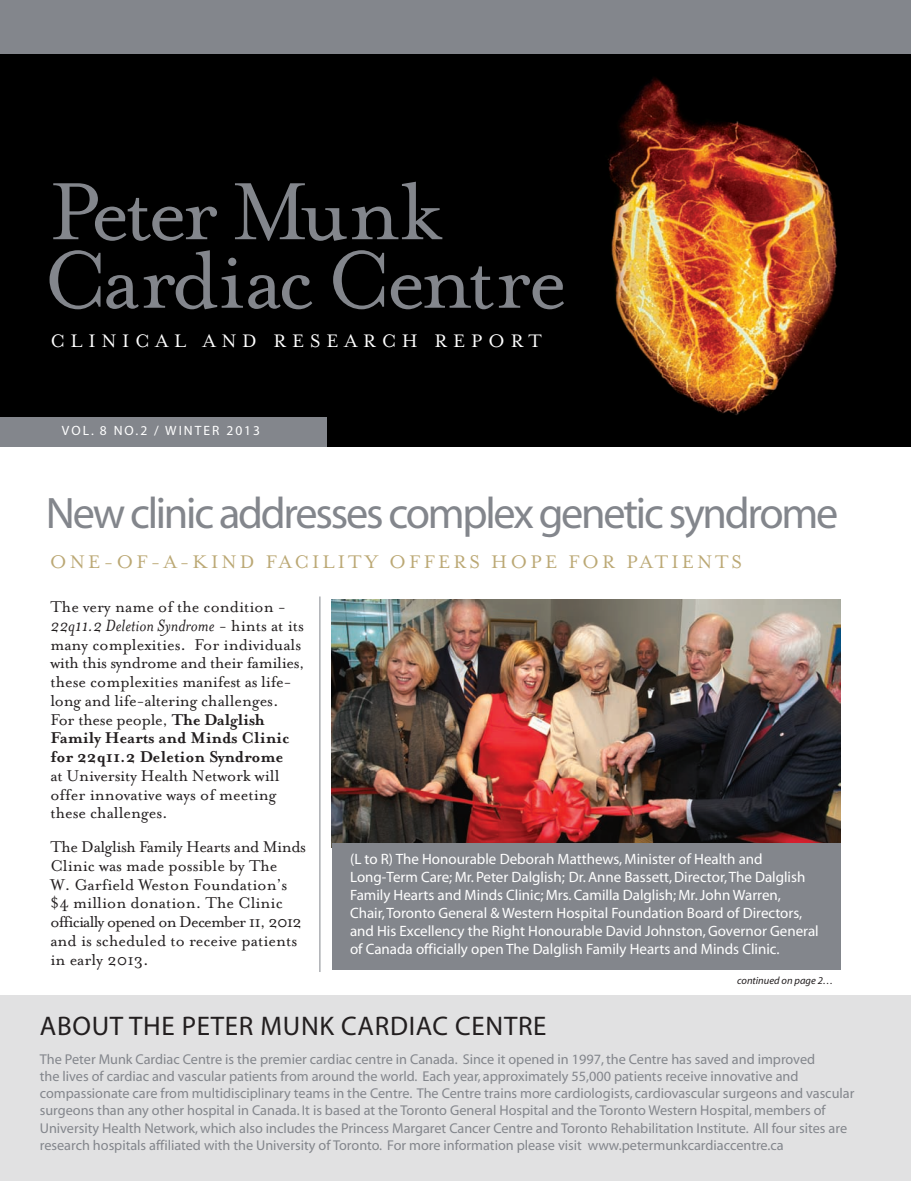
<style>
.page{position:relative;width:911px;height:1181px;background:#fff}
.page>*{position:absolute;margin:0;border:0;box-sizing:border-box;transform-origin:0 0}
.t1{font:93.15px/68.6px "Mrs Eaves Roman";letter-spacing:-.05em;color:#83868c}
.t2{font:44.25px "Myriad";letter-spacing:-.05em;color:#83868c}
.t3{font:27px "Myriad";letter-spacing:.025em;color:#231f20}
.t4{font:21px "Mrs Eaves Roman";letter-spacing:.15em;color:#bba874}
.t5{font:20.85px "Mrs Eaves Roman";letter-spacing:.28em;color:#fff}
.t6{font:italic 18.75px "Mrs Eaves";color:#231f20}
.t7{font:18px/18.8px "Mrs Eaves Roman";color:#231f20}
.t8{font:700 18px/18.8px "Mrs Eaves";letter-spacing:-.005em;color:#231f20}
.t9{font:15px/18px "Myriad";color:#fff}
.t10{font:14.25px/17.2px "Myriad";color:#83868c}
.t11{font:13.5px "Myriad";letter-spacing:.15em;color:#fff}
.t12{font:italic 10.5px "Myriad Pro";color:#231f20}
.s1{font-family:"Mrs Eaves Roman";font-style:normal;font-size:18px}
.s2{font-family:"Mrs Eaves";font-weight:700}
</style>
<div class="page">
<img style="left:404px;top:54px;width:507px;height:393px">
<hr style="left:319px;top:596px;width:1px;height:376px;background:#83868c">
<div style="left:0;top:995px;width:911px;height:186px;background:#e1e1e2"></div>
<div style="left:0;top:54px;width:404px;height:393px;background:#000"></div>
<div style="left:0;top:0;width:911px;height:54px;background:#83868c"></div>
<div style="left:0;top:417px;width:326px;height:30px;background:#83868c"></div>
<img style="left:332px;top:600px;width:508px;height:243px">
<div style="left:332px;top:843px;width:508px;height:126px;background:#83868c"></div>
<h1 class="t1" style="left:43px;top:173px;width:526px">Peter Munk<br>Cardiac Centre</h1>
<h3 class="t5" style="left:50px;top:327px;width:493px">CLINICAL AND RESEARCH REPORT</h3>
<p class="t11" style="left:62px;top:426px;width:200px">VOL. 8 NO.2 / WINTER 2013</p>
<h2 class="t2" style="left:46px;top:496px;width:794px">New clinic addresses complex genetic syndrome</h2>
<h3 class="t4" style="left:50px;top:549px;width:693px">ONE-OF-A-KIND FACILITY OFFERS HOPE FOR PATIENTS</h3>
<p class="t7" style="left:50px;top:596px;width:237px">The very name of the condition -</p>
<h3 class="t6" style="left:50px;top:613px;width:255px">22q11.2 Deletion Syndrome <span class="s1">- hints at its</span></h3>
<p class="t7" style="left:50px;top:634px;width:256px">many complexities. For individuals with this syndrome and their families, these complexities manifest as life&shy;long and life-altering challenges.<br>For these people, <span class="s2">The Dalglish</span></p>
<p class="t8" style="left:50px;top:728px;width:241px">Family Hearts and Minds Clinic for 22q11.2 Deletion Syndrome</p>
<p class="t7" style="left:50px;top:765px;width:231px">at University Health Network will offer innovative ways of meeting these challenges.</p>
<p class="t7" style="left:50px;top:836px;width:257px">The Dalglish Family Hearts and Minds<br>Clinic was made possible by The<br>W. Garfield Weston Foundation’s $4 million donation. The Clinic officially opened on December 11, 2012 and is scheduled to receive patients in early 2013.</p>
<p class="t9" style="left:350px;top:851px;width:470px">(L to R) The Honourable Deborah Matthews, Minister of Health and Long-Term Care; Mr. Peter Dalglish; Dr. Anne Bassett, Director, The Dalglish Family Hearts and Minds Clinic; Mrs. Camilla Dalglish; Mr. John Warren, Chair, Toronto General &amp; Western Hospital Foundation Board of Directors, and His Excellency the Right Honourable David Johnston, Governor General of Canada officially open The Dalglish Family Hearts and Minds Clinic.</p>
<p class="t12" style="left:737px;top:976px;width:98px">continued on page 2…</p>
<h3 class="t3" style="left:40px;top:1016px;width:508px">ABOUT THE PETER MUNK CARDIAC CENTRE</h3>
<p class="t10" style="left:40px;top:1051px;width:816px">The Peter Munk Cardiac Centre is the premier cardiac centre in Canada. Since it opened in 1997, the Centre has saved and improved<br>the lives of cardiac and vascular patients from around the world. Each year, approximately 55,000 patients receive innovative and compassionate care from multidisciplinary teams in the Centre. The Centre trains more cardiologists, cardiovascular surgeons and vascular surgeons than any other hospital in Canada. It is based at the Toronto General Hospital and the Toronto Western Hospital, members of University Health Network, which also includes the Princess Margaret Cancer Centre and Toronto Rehabilitation Institute. All four sites are research hospitals affiliated with the University of Toronto. For more information please visit www.petermunkcardiaccentre.ca</p>
</div>
